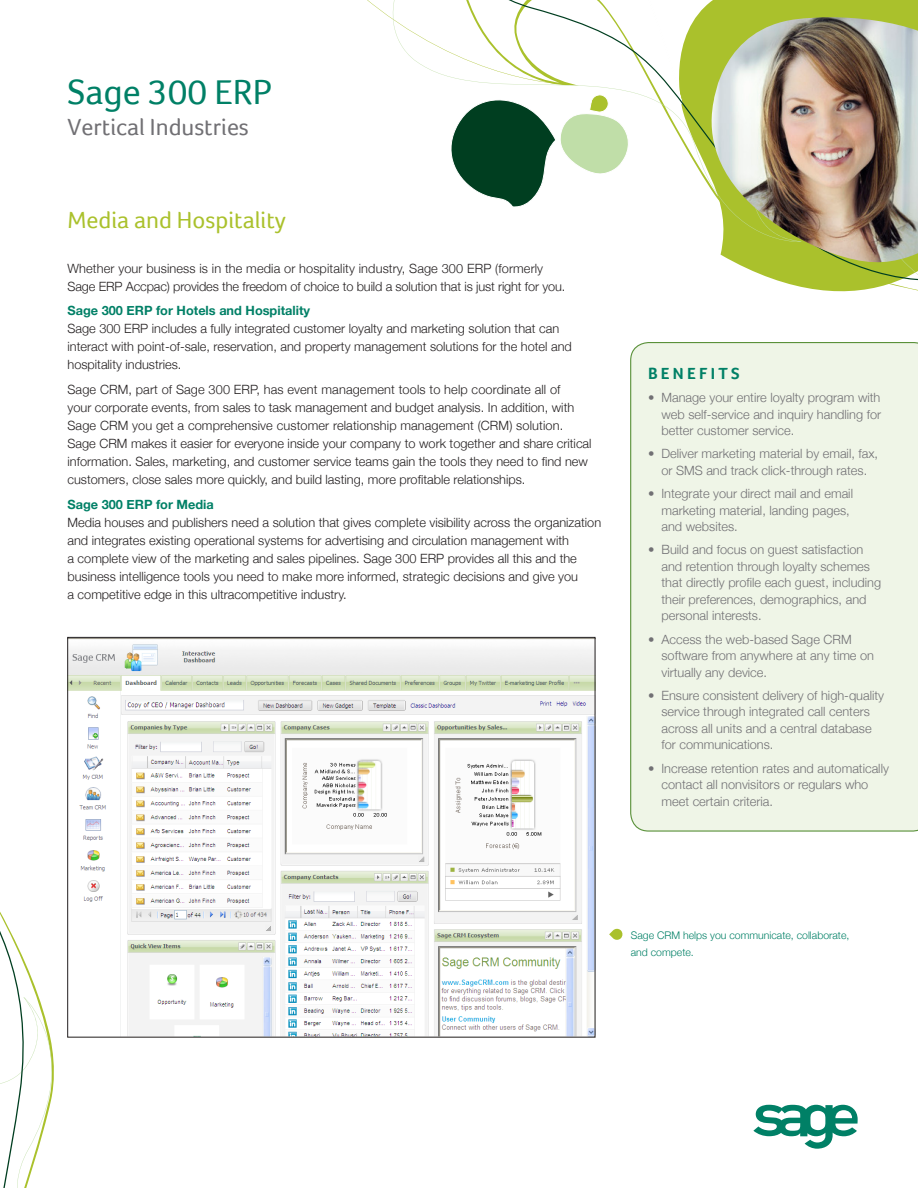
<style>
.page{position:relative;width:918px;height:1188px;background:#fff}
.page>*{position:absolute;margin:0;border:0;box-sizing:border-box;transform-origin:0 0}
.t1{font:36px "Foco";color:#008066}
.t2{font:24px "Foco";color:#aac12c}
.t3{font:24px "Foco";color:#717074}
.Sidebar{font:700 16.5px "Foco";letter-spacing:.2em;color:#008066}
.Body_Copy{font:300 12.75px/18px "Helvetica Neue";color:#231f20}
.Sidebar-2{font:300 12.75px/16.5px "Helvetica Neue";color:#717074}
.Subheads{font:700 12.75px "Helvetica Neue";color:#008066}
.t4{font:300 10.5px/16.5px "Helvetica Neue";color:#008066}
</style>
<div class="page">
<div style="left:630px;top:342px;width:288px;height:490px;background:#eff5e7"></div>
<div style="left:668px;top:342px;width:250px;height:75px;background:#eff5e7"></div>
<svg style="left:0;top:871px;width:107px;height:317px"></svg>
<svg style="left:776px;top:280px;width:142px;height:12px;fill:#aac12c"></svg>
<svg style="left:367px;top:0;width:551px;height:280px"></svg>
<img style="left:710px;top:17px;width:208px;height:245px">
<svg style="left:753px;top:1105px;width:105px;height:44px"></svg>
<svg style="left:609px;top:928px;width:14px;height:12px"></svg>
<img style="left:70px;top:639px;width:523px;height:396px">
<p class="t1" style="left:68px;top:71px;width:206px">Sage 300 ERP</p>
<p class="t3" style="left:68px;top:113px;width:183px">Vertical Industries</p>
<p class="t2" style="left:68px;top:206px;width:220px">Media and Hospitality</p>
<p class="Body_Copy" style="left:68px;top:259px;width:499px">Whether your business is in the media or hospitality industry, Sage 300 ERP (formerly<br>Sage ERP Accpac) provides the freedom of choice to build a solution that is just right for you.</p>
<p class="Subheads" style="left:68px;top:303px;width:244px">Sage 300 ERP for Hotels and Hospitality</p>
<p class="Body_Copy" style="left:68px;top:320px;width:506px">Sage 300 ERP includes a fully integrated customer loyalty and marketing solution that can interact with point-of-sale, reservation, and property management solutions for the hotel and hospitality industries.</p>
<p class="Body_Copy" style="left:68px;top:380px;width:526px">Sage CRM, part of Sage 300 ERP, has event management tools to help coordinate all of<br>your corporate events, from sales to task management and budget analysis. In addition, with Sage CRM you get a comprehensive customer relationship management (CRM) solution.<br>Sage CRM makes it easier for everyone inside your company to work together and share critical information. Sales, marketing, and customer service teams gain the tools they need to find new customers, close sales more quickly, and build lasting, more profitable relationships.</p>
<p class="Subheads" style="left:68px;top:496px;width:148px">Sage 300 ERP for Media</p>
<p class="Body_Copy" style="left:68px;top:513px;width:535px">Media houses and publishers need a solution that gives complete visibility across the organization and integrates existing operational systems for advertising and circulation management with<br>a complete view of the marketing and sales pipelines. Sage 300 ERP provides all this and the business intelligence tools you need to make more informed, strategic decisions and give you<br>a competitive edge in this ultracompetitive industry.</p>
<p class="Sidebar" style="left:648px;top:364px;width:93px">BENEFITS</p>
<p class="Sidebar-2" style="left:662px;top:389px;width:221px;text-align:justify;text-indent:-14px">• Manage your entire loyalty program with web self-service and inquiry handling for better customer service.</p>
<p class="Sidebar-2" style="left:648px;top:445px;width:232px;text-align:center">• Deliver marketing material by email, fax, or SMS and track click-through rates.</p>
<p class="Sidebar-2" style="left:662px;top:485px;width:193px;text-indent:-14px">• Integrate your direct mail and email marketing material, landing pages, and websites.</p>
<p class="Sidebar-2" style="left:662px;top:541px;width:221px;text-indent:-14px">• Build and focus on guest satisfaction and retention through loyalty schemes that directly profile each guest, including their preferences, demographics, and personal interests.</p>
<p class="Sidebar-2" style="left:662px;top:631px;width:214px;text-indent:-14px">• Access the web-based Sage CRM software from anywhere at any time on virtually any device.</p>
<p class="Sidebar-2" style="left:662px;top:687px;width:224px;text-indent:-14px">• Ensure consistent delivery of high-quality service through integrated call centers across all units and a central database for communications.</p>
<p class="Sidebar-2" style="left:662px;top:760px;width:229px;text-indent:-14px">• Increase retention rates and automatically contact all nonvisitors or regulars who meet certain criteria.</p>
<p class="t4" style="left:631px;top:927px;width:220px">Sage CRM helps you communicate, collaborate, and compete.</p>
</div>
